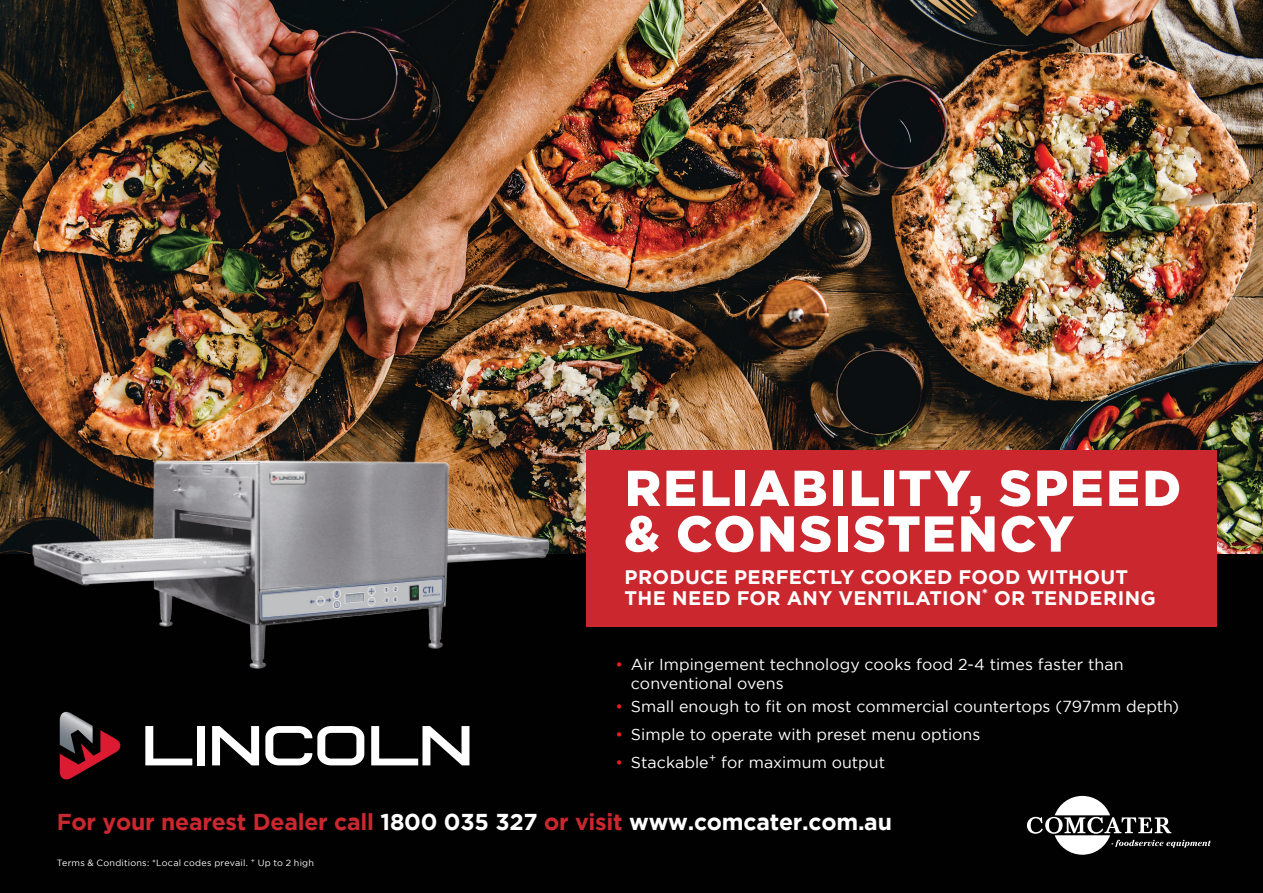
<style>
.page{position:relative;width:1263px;height:893px;background:#fff}
.page>*{position:absolute;margin:0;border:0;box-sizing:border-box;transform-origin:0 0}
.t1{font:900 50.4px/45.6px "Gotham";letter-spacing:.04em;color:#fff}
.t2{font:700 22.95px "Gotham";letter-spacing:-.01em;color:#ca272e}
.t3{font:700 19.5px/21px "Gotham";letter-spacing:.02em;color:#fff}
.t4{font:15.9px/19.2px "Gotham";letter-spacing:.005em;color:#fff}
.t5{font:9px "Gotham";letter-spacing:.025em;color:#fff}
.s1{color:#ee1d23}
.s2{color:#fff}
</style>
<div class="page">
<div style="left:0;top:429px;width:1263px;height:464px;background:#010101"></div>
<img style="left:0;top:0;width:1263px;height:554px">
<div style="left:586px;top:450px;width:630px;height:177px;background:#ca272e"></div>
<svg style="left:1027px;top:796px;width:184px;height:59px"></svg>
<img style="left:23px;top:445px;width:535px;height:224px">
<svg style="left:60px;top:712px;width:61px;height:67px"></svg>
<svg style="left:145px;top:726px;width:47px;height:39px"></svg>
<div style="left:197px;top:726px;width:8px;height:39px;background:#fff"></div>
<svg style="left:212px;top:726px;width:47px;height:39px"></svg>
<svg style="left:265px;top:726px;width:99px;height:39px"></svg>
<svg style="left:371px;top:726px;width:98px;height:39px"></svg>
<h1 class="t1" style="left:624px;top:464px;width:558px">RELIABILITY, SPEED &amp; CONSISTENCY</h1>
<p class="t3" style="left:625px;top:566px;width:533px">PRODUCE PERFECTLY COOKED FOOD WITHOUT<br>THE NEED FOR ANY VENTILATION<sup>*</sup> OR TENDERING</p>
<p class="t4" style="left:631px;top:655px;width:494px;text-indent:-16px"><span class="s1">•</span> Air Impingement technology cooks food 2-4 times faster than conventional ovens</p>
<p class="t4" style="left:615px;top:696px;width:565px"><span class="s1">•</span> Small enough to fit on most commercial countertops (797mm depth)</p>
<p class="t4" style="left:615px;top:724px;width:367px"><span class="s1">•</span> Simple to operate with preset menu options</p>
<p class="t4" style="left:615px;top:752px;width:271px"><span class="s1">•</span> Stackable<sup>+</sup> for maximum output</p>
<h2 class="t2" style="left:57px;top:809px;width:837px">For your nearest Dealer call <span class="s2">1800 035 327</span> or visit <span class="s2">www.comcater.com.au</span></h2>
<p class="t5" style="left:57px;top:858px;width:259px">Terms &amp; Conditions: *Local codes prevail. <sup>+</sup> Up to 2 high</p>
</div>
